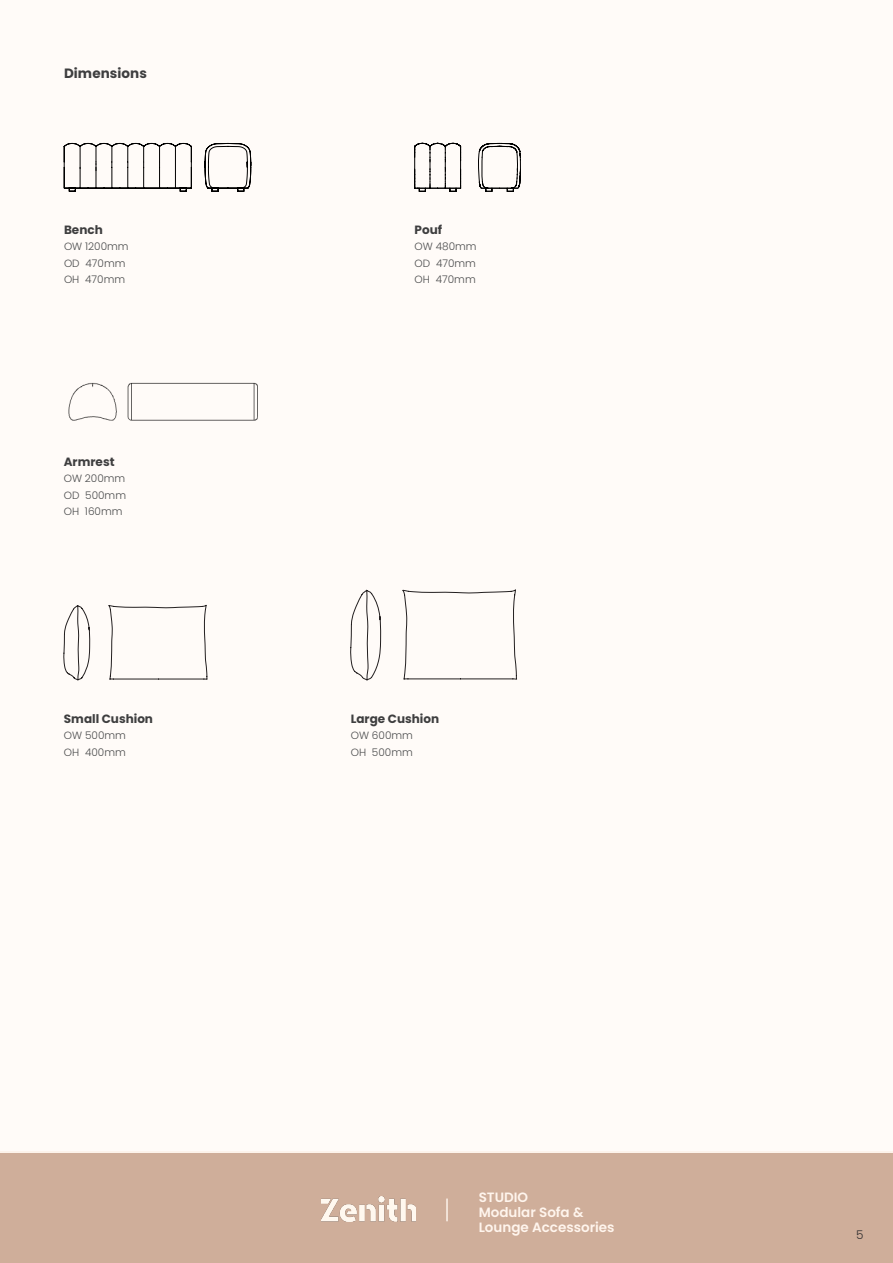
<style>
.page{position:relative;width:893px;height:1263px;background:#fffbf8}
.page>*{position:absolute;margin:0;border:0;box-sizing:border-box;transform-origin:0 0}
.PRODUCT_NAME_BOTTOM{font:600 13.5px/15px "Poppins";color:#fff5ed}
.COPY{font:700 13.5px "Poppins";letter-spacing:.005em;color:#3e3e3f}
.COPY-2{font:700 12px "Poppins";color:#3e3e3f}
.t1{font:300 12px "Poppins";color:#312f30}
.COPY-3{font:300 10.5px "Poppins";color:#4b4c4d}
</style>
<div class="page">
<div style="left:0;top:1153px;width:893px;height:110px;background:#cfae9a"></div>
<hr style="left:446px;top:1198px;width:2px;height:23px;background:#fdf3eb">
<img style="left:321px;top:1196px;width:95px;height:25px">
<img style="left:68px;top:382px;width:190px;height:39px">
<svg style="left:63px;top:604px;width:145px;height:77px"></svg>
<svg style="left:350px;top:589px;width:167px;height:92px"></svg>
<svg style="left:64px;top:143px;width:128px;height:49px"></svg>
<svg style="left:205px;top:143px;width:46px;height:49px"></svg>
<svg style="left:414px;top:142px;width:107px;height:50px"></svg>
<p class="COPY" style="left:64px;top:65px;width:84px">Dimensions</p>
<p class="COPY-2" style="left:64px;top:222px;width:40px">Bench</p>
<p class="COPY-3" style="left:64px;top:240px;width:66px">OW 1200mm</p>
<p class="COPY-3" style="left:64px;top:257px;width:63px">OD 470mm</p>
<p class="COPY-3" style="left:64px;top:273px;width:63px">OH 470mm</p>
<p class="COPY-2" style="left:64px;top:454px;width:52px">Armrest</p>
<p class="COPY-3" style="left:64px;top:472px;width:63px">OW 200mm</p>
<p class="COPY-3" style="left:64px;top:489px;width:64px">OD 500mm</p>
<p class="COPY-3" style="left:64px;top:505px;width:60px">OH 160mm</p>
<p class="COPY-2" style="left:64px;top:712px;width:91px">Small Cushion</p>
<p class="COPY-3" style="left:64px;top:730px;width:64px">OW 500mm</p>
<p class="COPY-3" style="left:64px;top:746px;width:63px">OH 400mm</p>
<p class="COPY-2" style="left:415px;top:222px;width:29px">Pouf</p>
<p class="COPY-3" style="left:415px;top:240px;width:64px">OW 480mm</p>
<p class="COPY-3" style="left:415px;top:257px;width:63px">OD 470mm</p>
<p class="COPY-3" style="left:415px;top:273px;width:63px">OH 470mm</p>
<p class="COPY-2" style="left:351px;top:712px;width:90px">Large Cushion</p>
<p class="COPY-3" style="left:351px;top:730px;width:64px">OW 600mm</p>
<p class="COPY-3" style="left:351px;top:746px;width:64px">OH 500mm</p>
<p class="PRODUCT_NAME_BOTTOM" style="left:479px;top:1190px;width:137px">STUDIO<br>Modular Sofa &amp;<br>Lounge Accessories</p>
<p class="t1" style="left:856px;top:1228px;width:9px">5</p>
</div>
